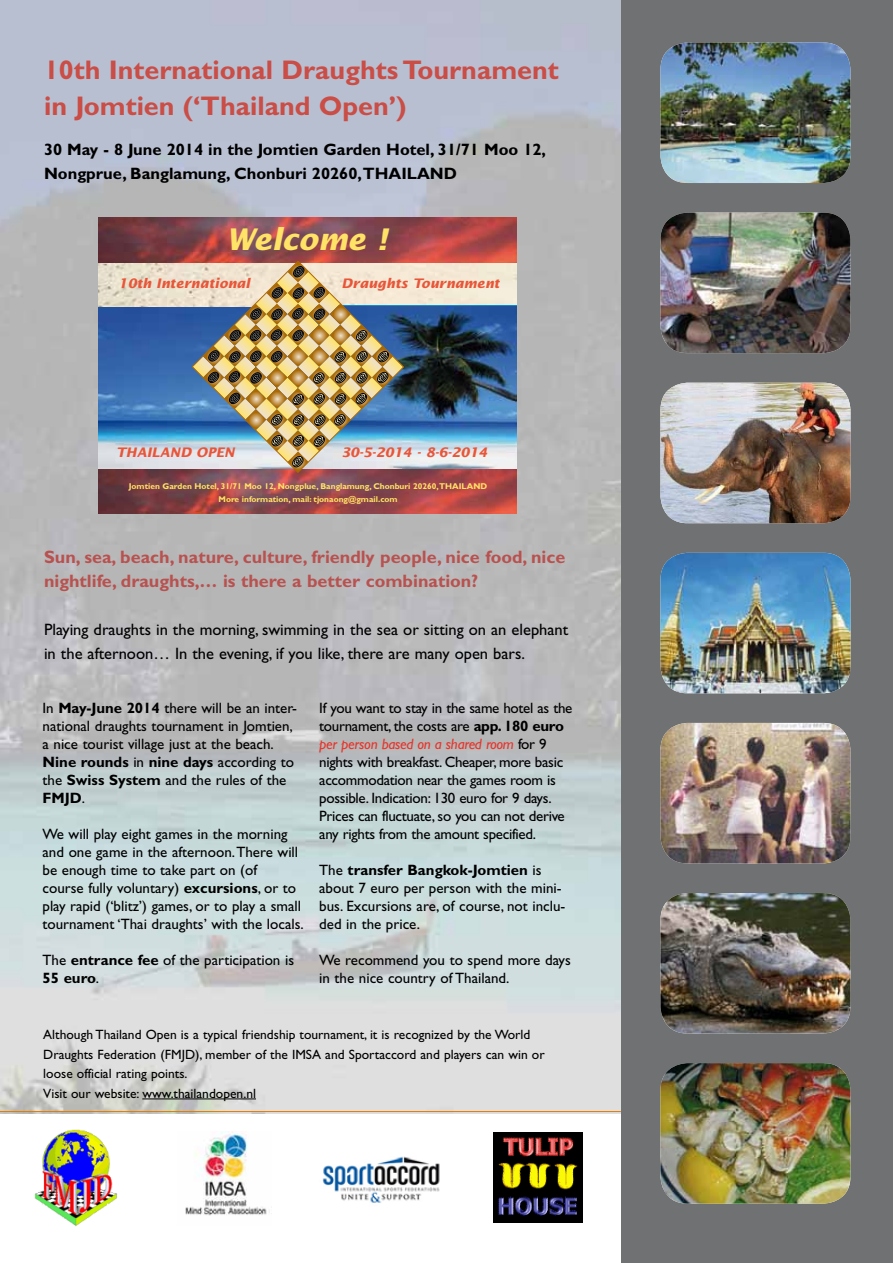
<style>
.page{position:relative;width:893px;height:1263px;background:#fff}
.page>*{position:absolute;margin:0;border:0;box-sizing:border-box;transform-origin:0 0}
.t1{font:italic 700 29.85px "Lucida Sans";color:#ffe366}
.t2{font:700 27px/36px "Gill Sans Std";color:#ca4d46}
.t3{font:700 18px/24px "Gill Sans Std";color:#b85250}
.t4{font:16.5px/24px "Gill Sans Std";color:#000}
.t5{font:700 16.5px/24px "Gill Sans Std";color:#000}
.t6{font:15px/18px "Gill Sans Std";color:#000}
.t7{font:15px/18px "Gill Sans Std";letter-spacing:-.02em;color:#000}
.t8{font:13.5px/19.5px "Gill Sans Std";color:#000}
.t9{font:italic 700 13.2px "Lucida Sans";color:#e85639}
.t10{font:700 8.4px/12.3px "Gill Sans Std";color:#ffe366;text-align:center}
.s1{font-weight:700}
.s2{font-style:italic;color:#e5352c}
</style>
<div class="page">
<img style="left:0;top:0;width:622px;height:1113px">
<div style="left:622px;top:0;width:271px;height:1263px;background:#707172"></div>
<img style="left:660px;top:43px;width:190px;height:140px">
<img style="left:660px;top:213px;width:190px;height:140px">
<img style="left:660px;top:383px;width:190px;height:140px">
<img style="left:660px;top:553px;width:190px;height:140px">
<img style="left:660px;top:723px;width:190px;height:140px">
<img style="left:660px;top:893px;width:190px;height:140px">
<img style="left:660px;top:1063px;width:190px;height:140px">
<img style="left:99px;top:469px;width:418px;height:44px">
<img style="left:99px;top:306px;width:92px;height:163px">
<img style="left:99px;top:218px;width:418px;height:46px">
<svg style="left:99px;top:264px;width:418px;height:42px;background:#ebe3d1"></svg>
<img style="left:405px;top:306px;width:112px;height:163px">
<img style="left:191px;top:260px;width:214px;height:214px">
<img style="left:34px;top:1129px;width:83px;height:97px">
<hr style="left:0;top:1111px;width:621px;height:1px;background:#e47a00">
<img style="left:494px;top:1133px;width:89px;height:89px">
<hr style="left:142px;top:1098px;width:114px;height:1px;background:#000">
<img style="left:185px;top:1131px;width:85px;height:85px">
<img style="left:322px;top:1156px;width:118px;height:47px">
<h2 class="t2" style="left:44px;top:52px;width:516px">10th International Draughts Tournament in Jomtien (‘Thailand Open’)</h2>
<p class="t5" style="left:44px;top:138px;width:503px">30 May - 8 June 2014 in the Jomtien Garden Hotel, 31/71 Moo 12,<br>Nongprue, Banglamung, Chonburi 20260,THAILAND</p>
<h1 class="t1" style="left:226px;top:221px;width:163px">Welcome !</h1>
<p class="t9" style="left:119px;top:276px;width:133px">10th International</p>
<p class="t9" style="left:341px;top:276px;width:160px">Draughts Tournament</p>
<p class="t9" style="left:116px;top:445px;width:120px">THAILAND OPEN</p>
<p class="t9" style="left:341px;top:445px;width:148px">30-5-2014 - 8-6-2014</p>
<p class="t10" style="left:129px;top:480px;width:360px">Jomtien Garden Hotel, 31/71 Moo 12, Nongplue, Banglamung, Chonburi 20260,THAILAND<br>More information, mail: tjonaong@gmail.com</p>
<p class="t3" style="left:44px;top:545px;width:523px">Sun, sea, beach, nature, culture, friendly people, nice food, nice nightlife, draughts,… is there a better combination?</p>
<p class="t4" style="left:44px;top:618px;width:526px">Playing draughts in the morning, swimming in the sea or sitting on an elephant in the afternoon… In the evening, if you like, there are many open bars.</p>
<p class="t6" style="left:43px;top:699px;width:256px">In <span class="s1">May-June 2014</span> there will be an inter&shy;national draughts tournament in Jomtien, a nice tourist village just at the beach.<br><span class="s1">Nine rounds</span> in <span class="s1">nine days</span> according to the <span class="s1">Swiss System</span> and the rules of the <span class="s1">FMJD</span>.</p>
<p class="t6" style="left:43px;top:825px;width:263px">We will play eight games in the morning and one game in the afternoon. There will be enough time to take part on (of<br>course fully voluntary) <span class="s1">excursions</span>, or to play rapid (‘blitz’) games, or to play a small tournament ‘Thai draughts’ with the locals.</p>
<p class="t6" style="left:43px;top:951px;width:253px">The <span class="s1">entrance fee</span> of the participation is<br><span class="s1">55 euro</span>.</p>
<p class="t7" style="left:319px;top:699px;width:255px">If you want to stay in the same hotel as the tournament, the costs are <span class="s1">app. 180 euro </span><span class="s2">per person based on a shared room</span> for 9 nights with breakfast. Cheaper, more basic accommodation near the games room is possible. Indication: 130 euro for 9 days.<br>Prices can fluctuate, so you can not derive any rights from the amount specified.</p>
<p class="t6" style="left:319px;top:861px;width:248px">The <span class="s1">transfer Bangkok-Jomtien</span> is about 7 euro per person with the mini&shy;bus. Excursions are, of course, not inclu&shy;ded in the price.</p>
<p class="t6" style="left:319px;top:951px;width:253px">We recommend you to spend more days in the nice country of Thailand.</p>
<p class="t8" style="left:43px;top:1025px;width:503px">Although Thailand Open is a typical friendship tournament, it is recognized by the World Draughts Federation (FMJD), member of the IMSA and Sportaccord and players can win or loose official rating points.<br>Visit our website: www.thailandopen.nl</p>
</div>
